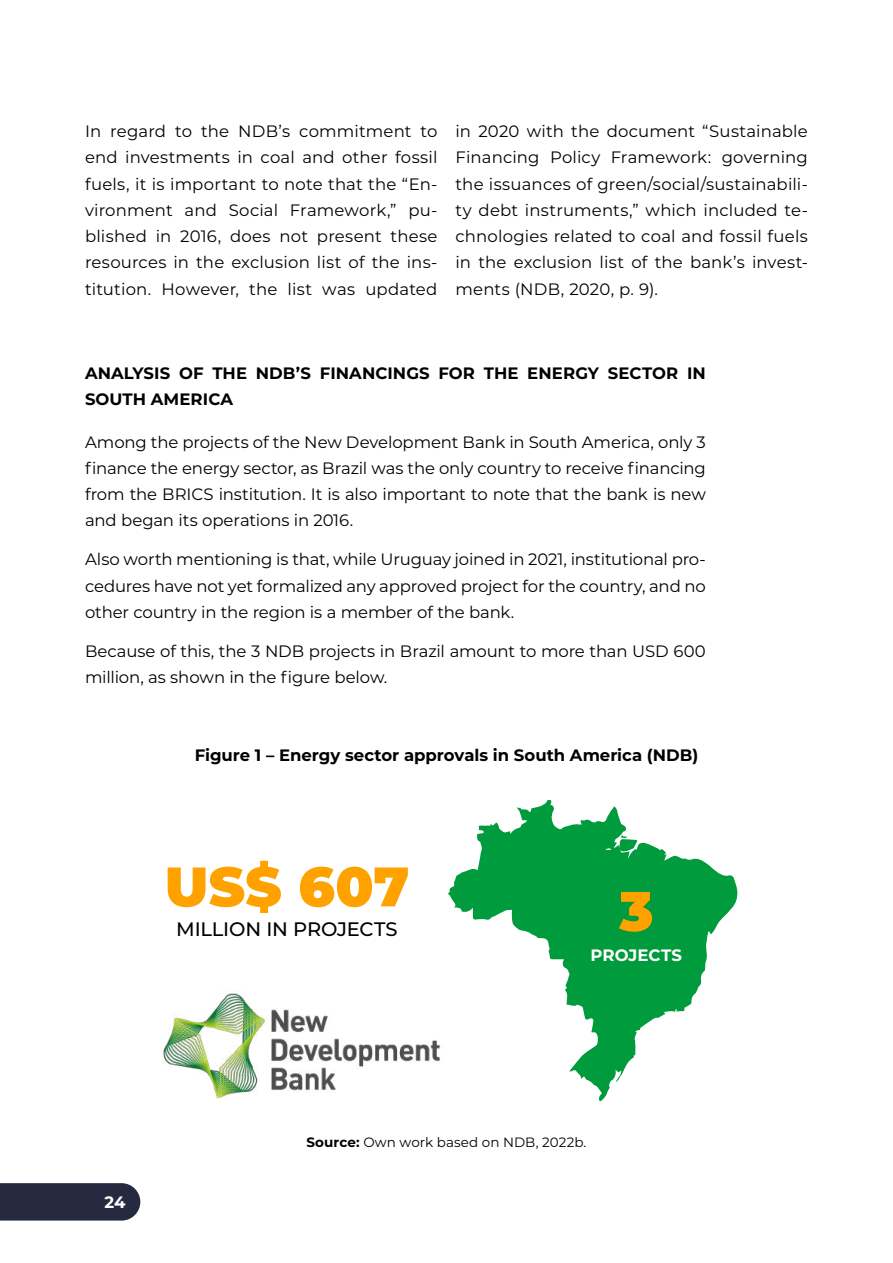
<style>
.page{position:relative;width:893px;height:1263px;background:#fff}
.page>*{position:absolute;margin:0;border:0;box-sizing:border-box;transform-origin:0 0}
.t1{font:900 55.5px "Montserrat";color:#ffa200}
.t2{font:500 19.5px "Montserrat";letter-spacing:-.01em;color:#000}
.t3{font:16.5px/26.2px "Montserrat";letter-spacing:-.005em;color:#000;text-align:justify}
.t4{font:700 16.5px/26.2px "Montserrat";letter-spacing:.005em;color:#000}
.t5{font:700 16.5px "Montserrat";color:#fff}
.t6{font:13.5px "Montserrat";letter-spacing:.005em;color:#000}
.s1{font-weight:700}
</style>
<div class="page">
<div style="left:0;top:1183px;width:140px;height:37px;background:#262a41"></div>
<img style="left:163px;top:993px;width:278px;height:106px">
<svg style="left:448px;top:800px;width:290px;height:301px"></svg>
<svg style="left:621px;top:834px;width:6px;height:4px"></svg>
<p class="t3" style="left:85px;top:118px;width:354px">In regard to the NDB’s commitment to end investments in coal and other fossil fuels, it is important to note that the “En&shy;vironment and Social Framework,” pu&shy;blished in 2016, does not present these resources in the exclusion list of the ins&shy;titution. However, the list was updated</p>
<p class="t3" style="left:455px;top:118px;width:354px">in 2020 with the document “Sustainable Financing Policy Framework: governing the issuances of green/social/sustainabili&shy;ty debt instruments,” which included te&shy;chnologies related to coal and fossil fuels in the exclusion list of the bank’s invest&shy;ments (NDB, 2020, p. 9).</p>
<p class="t4" style="left:85px;top:359px;width:622px">ANALYSIS OF THE NDB’S FINANCINGS FOR THE ENERGY SECTOR IN<br>SOUTH AMERICA</p>
<p class="t3" style="left:85px;top:428px;width:622px">Among the projects of the New Development Bank in South America, only 3 finance the energy sector, as Brazil was the only country to receive financing from the BRICS institution. It is also important to note that the bank is new and began its operations in 2016.</p>
<p class="t3" style="left:85px;top:546px;width:622px">Also worth mentioning is that, while Uruguay joined in 2021, institutional pro&shy;cedures have not yet formalized any approved project for the country, and no other country in the region is a member of the bank.</p>
<p class="t3" style="left:85px;top:637px;width:622px">Because of this, the 3 NDB projects in Brazil amount to more than USD 600 million, as shown in the figure below.</p>
<p class="t4" style="left:195px;top:741px;width:505px">Figure 1 – Energy sector approvals in South America (NDB)</p>
<h1 class="t1" style="left:165px;top:845px;width:246px">US$ 607</h1>
<p class="t2" style="left:176px;top:916px;width:223px">MILLION IN PROJECTS</p>
<h1 class="t1" style="left:619px;top:869px;width:36px">3</h1>
<p class="t5" style="left:591px;top:943px;width:93px">PROJECTS</p>
<p class="t5" style="left:105px;top:1190px;width:22px">24</p>
<p class="t6" style="left:306px;top:1133px;width:281px"><span class="s1">Source:</span> Own work based on NDB, 2022b.</p>
</div>
